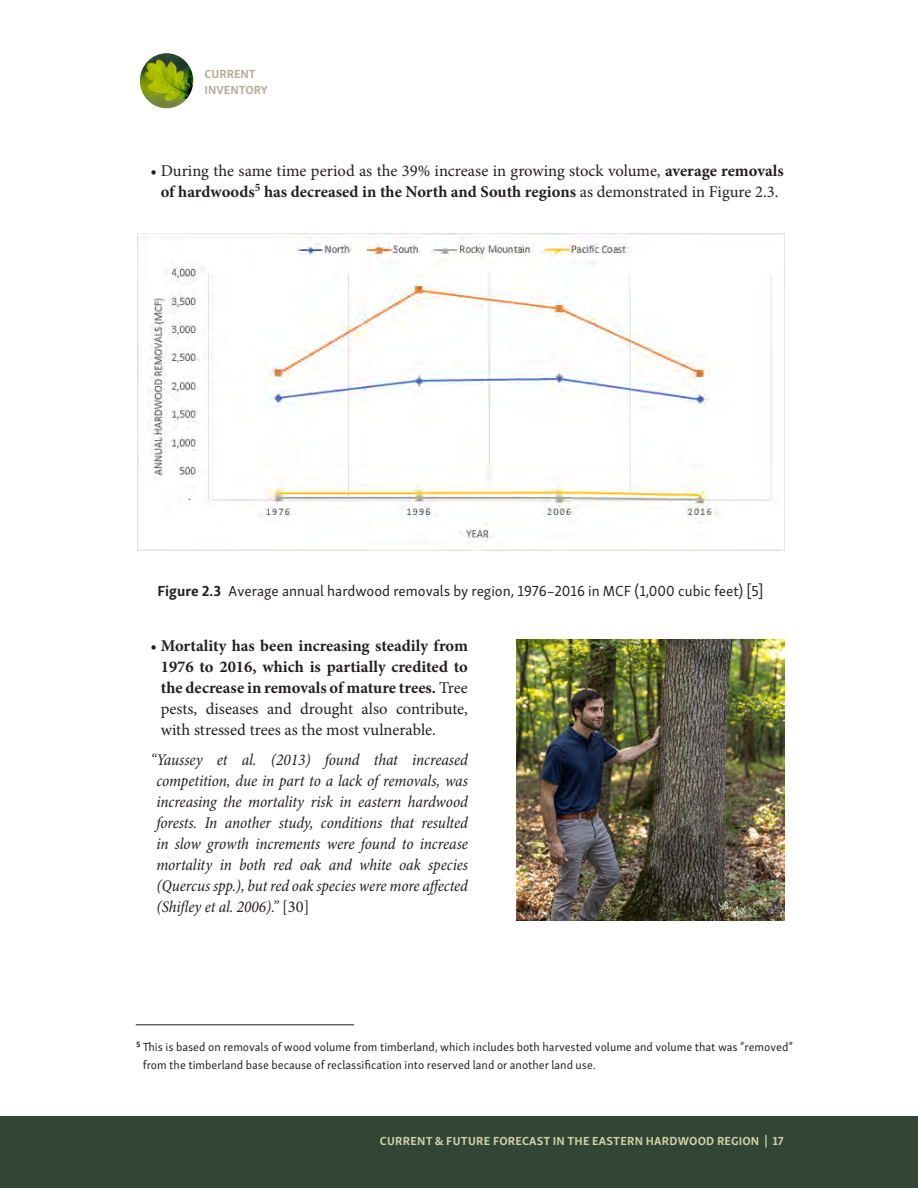
<style>
.page{position:relative;width:918px;height:1188px;background:#fff}
.page>*{position:absolute;margin:0;border:0;box-sizing:border-box;transform-origin:0 0}
.t1{font:italic condensed 16.5px/21px "Minion Pro";letter-spacing:-.005em;color:#231f20;text-align:justify}
.t2{font:700 16.5px/21px "Minion Pro";color:#231f20;text-align:justify}
.t3{font:16.5px/21px "Minion Pro";color:#231f20;text-align:center}
.t4{font:15px "Skolar Sans Latn";color:#231f20}
.t5{font:12px/18px "Skolar Sans Latn";color:#231f20}
.t6{font:700 12px "Skolar Sans Latn";letter-spacing:.02em;color:#d0d3a8}
.t7{font:700 12px "Skolar Sans Latn";color:#baaa95}
.s1{font-weight:700}
.s2{font-weight:400}
.s3{font-style:normal;font-stretch:normal}
</style>
<div class="page">
<div style="left:0;top:1116px;width:918px;height:72px;background:#334534"></div>
<img style="left:137px;top:234px;width:646px;height:316px">
<hr style="left:136px;top:1025px;width:218px;height:1px;background:#231f20">
<img style="left:517px;top:639px;width:267px;height:281px">
<img style="left:140px;top:53px;width:53px;height:55px">
<p class="t7" style="left:205px;top:64px;width:53px">CURRENT</p>
<p class="t7" style="left:205px;top:80px;width:65px">INVENTORY</p>
<p class="t3" style="left:151px;top:160px;width:635px">• During the same time period as the 39% increase in growing stock volume, <span class="s1">average removals of hardwoods</span><sup>5</sup> <span class="s1">has decreased in the North and South regions</span> as demonstrated in Figure 2.3.</p>
<p class="t4" style="left:157px;top:580px;width:608px"><span class="s1">Figure 2.3</span> Average annual hardwood removals by region, 1976–2016 in MCF (1,000 cubic feet) [5]</p>
<p class="t2" style="left:161px;top:635px;width:309px;text-indent:-10px"><span class="s2">•</span> Mortality has been increasing steadily from 1976 to 2016, which is partially credited to the decrease in removals of mature trees. <span class="s2">Tree pests, diseases and drought also contribute, with stressed trees as the most vulnerable.</span></p>
<p class="t1" style="left:156px;top:750px;width:313px;text-indent:-6px">“Yaussey et al. (2013) found that increased competition, due in part to a lack of removals, was increasing the mortality risk in eastern hardwood forests. In another study, conditions that resulted in slow growth increments were found to increase mortality in both red oak and white oak species (Quercus spp.), but red oak species were more affected (Shifley et al. 2006).” <span class="s3">[30]</span></p>
<p class="t5" style="left:143px;top:1037px;width:652px;text-indent:-6px"><sup>5</sup> This is based on removals of wood volume from timberland, which includes both harvested volume and volume that was “removed” from the timberland base because of reclassification into reserved land or another land use.</p>
<p class="t6" style="left:380px;top:1131px;width:405px">CURRENT &amp; FUTURE FORECAST IN THE EASTERN HARDWOOD REGION | 17</p>
</div>
